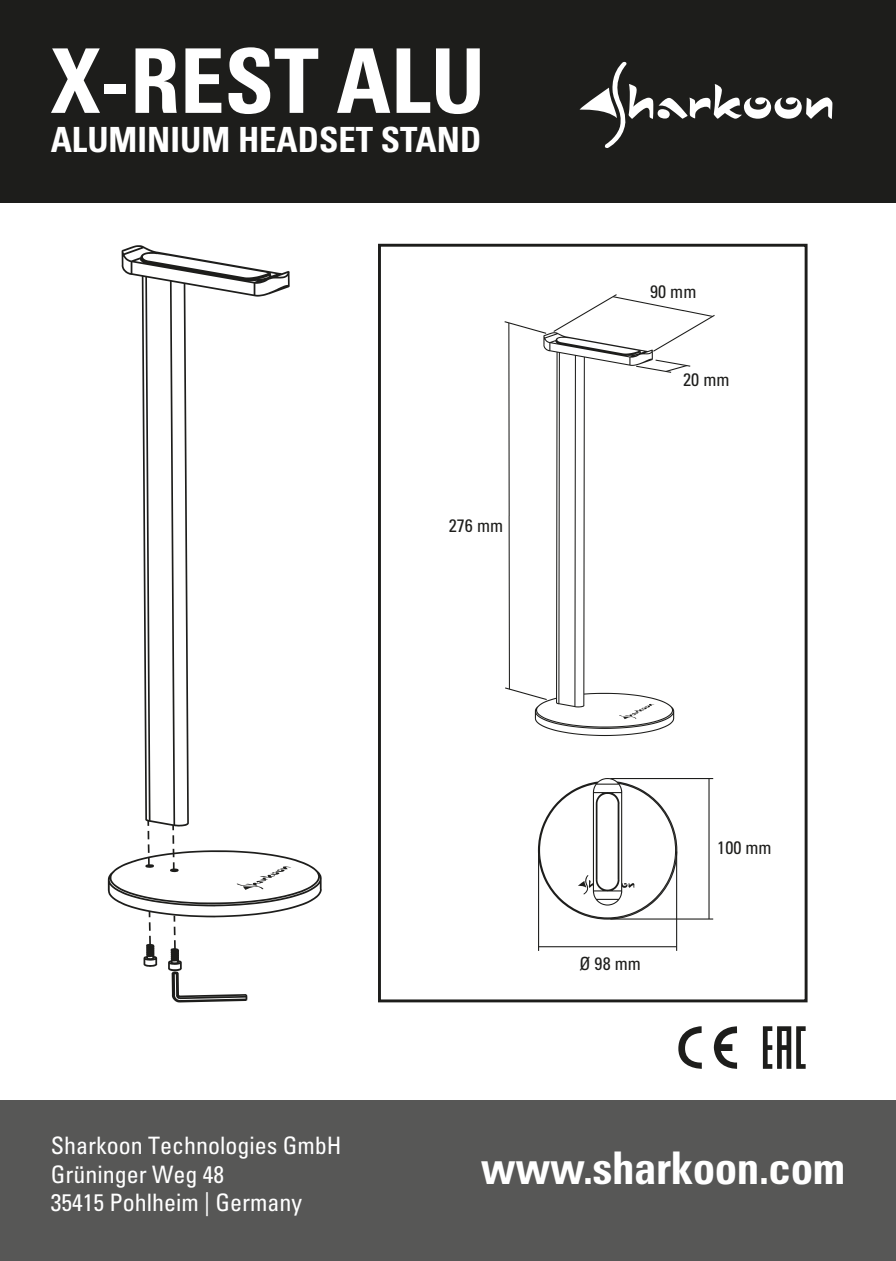
<style>
.page{position:relative;width:896px;height:1261px;background:#fff}
.page>*{position:absolute;margin:0;border:0;box-sizing:border-box;transform-origin:0 0}
.t1{font:89.4px "Univers LTCYR 67 Bold Cond";color:#fff}
.t2{font:45px "Univers LTCYR 67 Bold Cond";letter-spacing:-.01em;color:#fff}
.t3{font:34.8px "Univers LTCYR 67 Bold Cond";color:#fff}
.t4{font:condensed 24px/28.8px "Univers LTCYR 57";color:#fff}
.t5{font:condensed 18px "Univers LTCYR 57";color:#1d1d1b}
</style>
<div class="page">
<div style="left:0;top:0;width:895px;height:202px;background:#1d1d1b"></div>
<svg style="left:579px;top:62px;width:253px;height:86px"></svg>
<div style="left:0;top:1100px;width:895px;height:161px;background:#575756"></div>
<svg style="left:504px;top:321px;width:39px;height:376px"></svg>
<svg style="left:674px;top:362px;width:16px;height:8px"></svg>
<svg style="left:537px;top:778px;width:176px;height:173px"></svg>
<div style="left:378px;top:244px;width:429px;height:758px;border:3px solid #1d1d1b"></div>
<svg style="left:121px;top:245px;width:168px;height:585px"></svg>
<svg style="left:108px;top:831px;width:213px;height:171px"></svg>
<svg style="left:534px;top:332px;width:140px;height:404px"></svg>
<svg style="left:553px;top:294px;width:161px;height:58px"></svg>
<svg style="left:619px;top:704px;width:35px;height:15px"></svg>
<svg style="left:678px;top:1026px;width:23px;height:43px"></svg>
<svg style="left:713px;top:1026px;width:23px;height:43px"></svg>
<svg style="left:762px;top:1026px;width:43px;height:43px"></svg>
<h1 class="t1" style="left:51px;top:26px;width:436px">X-REST ALU</h1>
<h3 class="t3" style="left:51px;top:118px;width:432px">ALUMINIUM HEADSET STAND</h3>
<p class="t5" style="left:449px;top:514px;width:56px">276 mm</p>
<p class="t5" style="left:650px;top:280px;width:48px">90 mm</p>
<p class="t5" style="left:683px;top:368px;width:48px">20 mm</p>
<p class="t5" style="left:579px;top:952px;width:63px">Ø98 mm</p>
<p class="t5" style="left:717px;top:836px;width:56px">100 mm</p>
<p class="t4" style="left:51px;top:1130px;width:292px">Sharkoon Technologies GmbH<br>Grüninger Weg 48<br>35415 Pohlheim | Germany</p>
<h2 class="t2" style="left:480px;top:1140px;width:366px">www.sharkoon.com</h2>
</div>
